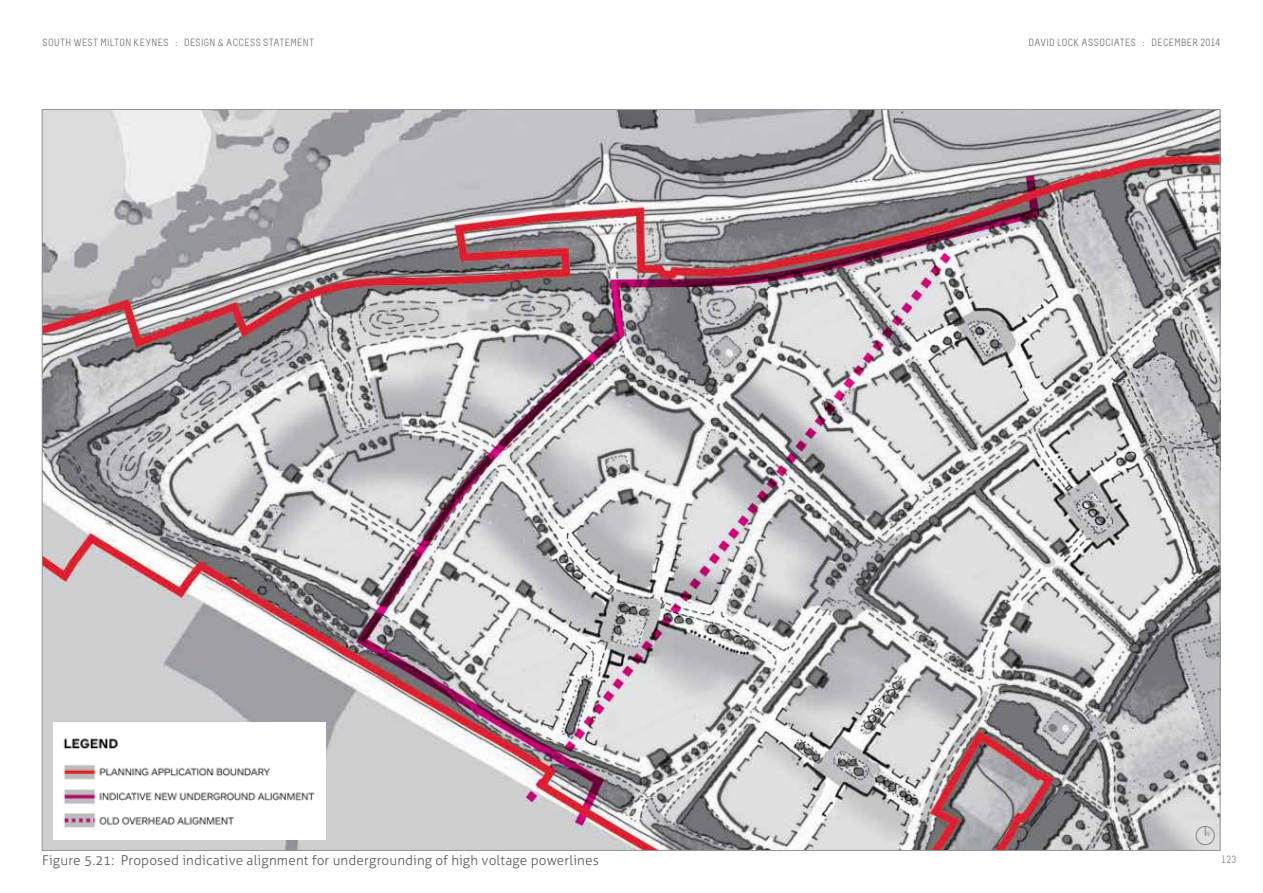
<style>
.page{position:relative;width:1263px;height:893px;background:#fff}
.page>*{position:absolute;margin:0;border:0;box-sizing:border-box;transform-origin:0 0}
.t1{font:300 13.5px "Aller";letter-spacing:.01em;color:#58595b}
.t2{font:10.5px "Melbourne";letter-spacing:.035em;color:#6d6e71}
.t3{font:10.5px "Melbourne";color:#808285}
.t4{font:6.3px "Melbourne";color:#808285}
</style>
<div class="page">
<img style="left:44px;top:111px;width:1174px;height:738px">
<div style="left:1195px;top:826px;width:20px;height:19px;border:1px solid #808285;border-radius:50%"></div>
<img style="left:53px;top:722px;width:272px;height:118px">
<p class="t2" style="left:43px;top:37px;width:273px">SOUTH WEST MILTON KEYNES : DESIGN &amp; ACCESS STATEMENT</p>
<p class="t2" style="left:1028px;top:37px;width:193px">DAVID LOCK ASSOCIATES : DECEMBER 2014</p>
<p class="t1" style="left:42px;top:852px;width:558px">Figure 5.21: Proposed indicative alignment for undergrounding of high voltage powerlines</p>
<p class="t4" style="left:1206px;top:830px;width:5px">N</p>
<p class="t3" style="left:1221px;top:853px;width:16px">123</p>
</div>
